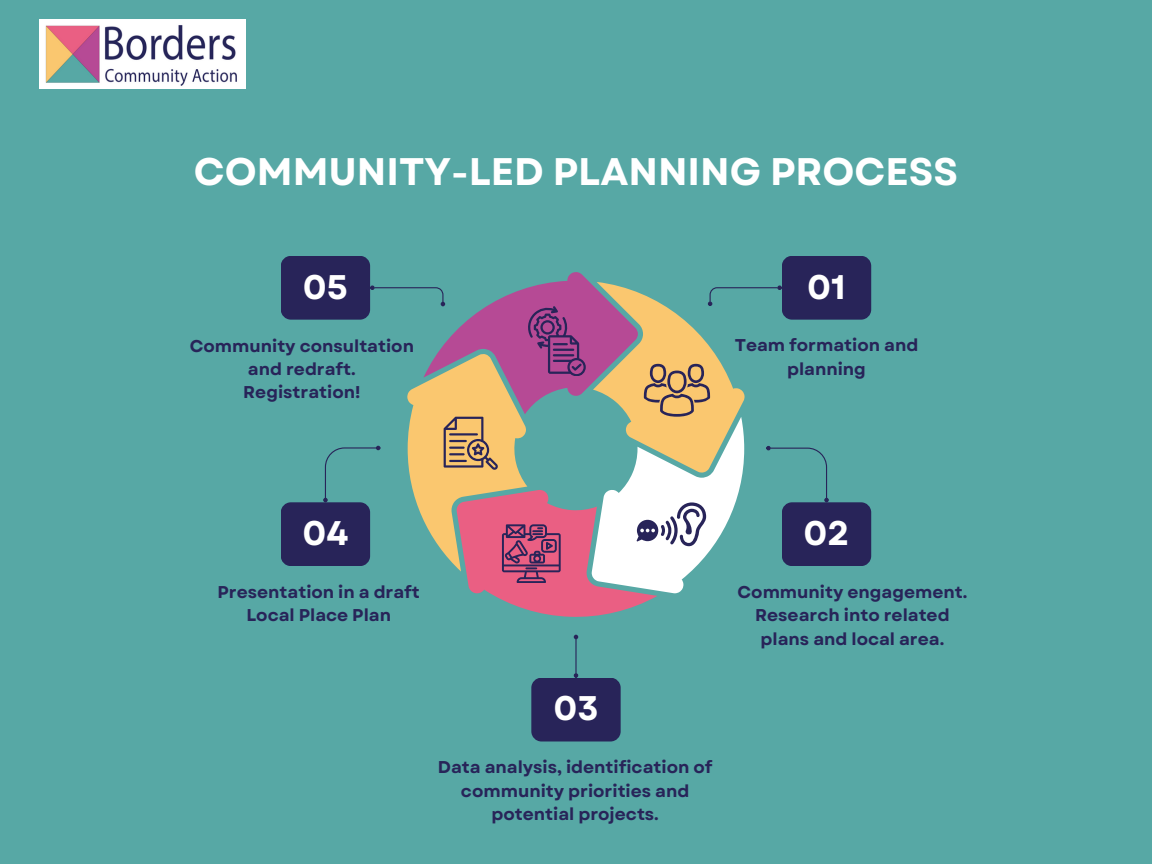
<style>
.page{position:relative;width:1152px;height:864px;background:#57a8a5}
.page>*{position:absolute;margin:0;border:0;box-sizing:border-box;transform-origin:0 0}
.t1{font:700 38.4px "Garet";color:#fff}
.t2{font:700 34.2px "Garet";color:#fff}
.t3{font:700 17.1px/23.2px "Garet";color:#282459;text-align:center}
</style>
<div class="page">
<img style="left:40px;top:20px;width:206px;height:68px">
<hr style="left:575px;top:639px;width:2px;height:34px;background:#282459">
<svg style="left:574px;top:635px;width:4px;height:4px"></svg>
<svg style="left:574px;top:673px;width:4px;height:5px"></svg>
<div style="left:281px;top:256px;width:89px;height:64px;background:#282459;border-radius:10px"></div>
<div style="left:281px;top:502px;width:89px;height:64px;background:#282459;border-radius:10px"></div>
<div style="left:531px;top:678px;width:90px;height:63px;background:#282459;border-radius:10px"></div>
<div style="left:782px;top:256px;width:89px;height:64px;background:#282459;border-radius:10px"></div>
<div style="left:782px;top:502px;width:89px;height:64px;background:#282459;border-radius:10px"></div>
<svg style="left:323px;top:272px;width:506px;height:345px"></svg>
<h1 class="t1" style="left:194px;top:144px;width:766px">COMMUNITY-LED PLANNING PROCESS</h1>
<h2 class="t2" style="left:303px;top:262px;width:47px">05</h2>
<p class="t3" style="left:190px;top:334px;width:226px">Community consultation and redraft.<br>Registration!</p>
<h2 class="t2" style="left:807px;top:262px;width:40px">01</h2>
<p class="t3" style="left:735px;top:334px;width:185px">Team formation and planning</p>
<h2 class="t2" style="left:302px;top:508px;width:47px">04</h2>
<p class="t3" style="left:218px;top:581px;width:204px">Presentation in a draft<br>Local Place Plan</p>
<h2 class="t2" style="left:553px;top:684px;width:47px">03</h2>
<p class="t3" style="left:438px;top:756px;width:276px">Data analysis, identification of community priorities and potential projects.</p>
<h2 class="t2" style="left:804px;top:508px;width:47px">02</h2>
<p class="t3" style="left:738px;top:581px;width:231px">Community engagement.<br>Research into related plans and local area.</p>
</div>
